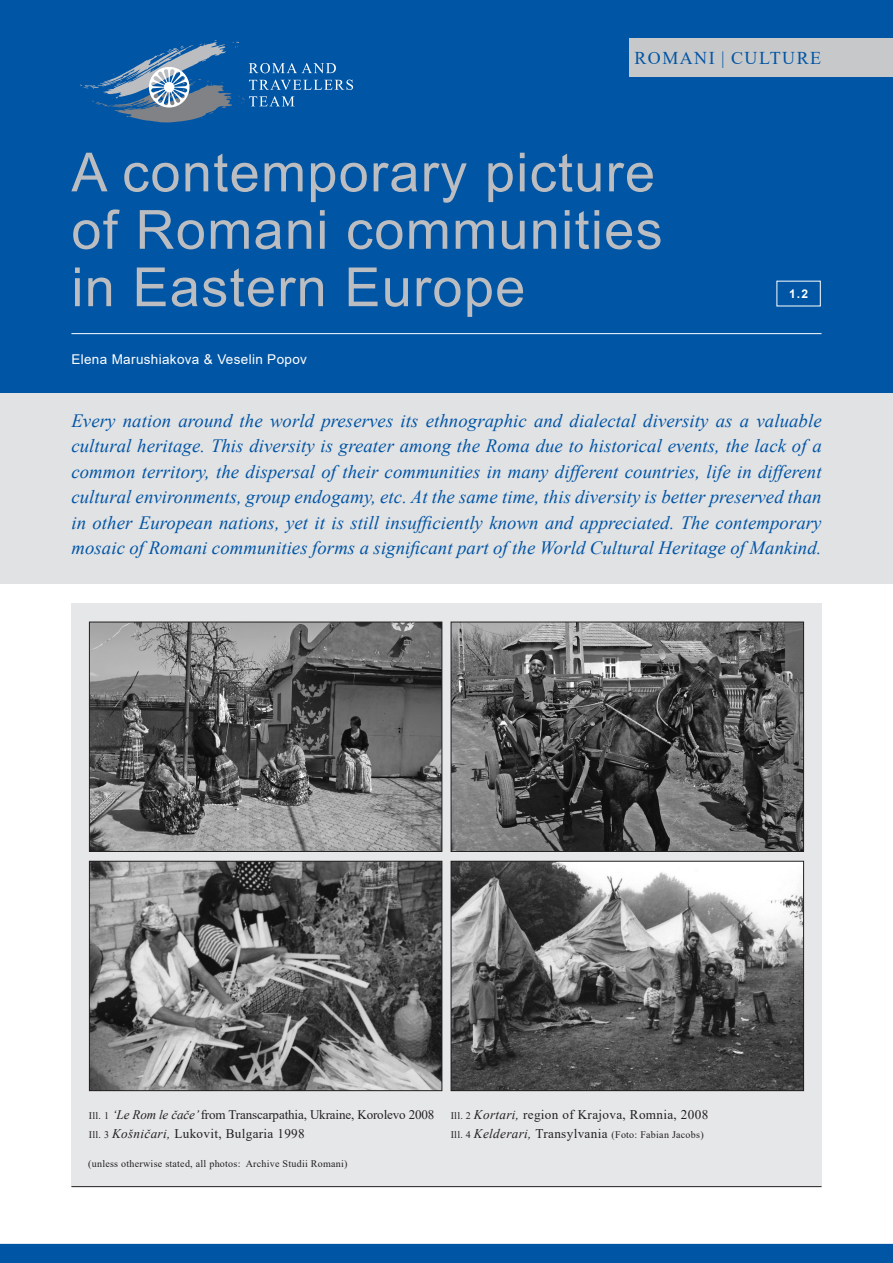
<style>
.page{position:relative;width:893px;height:1263px;background:#fff}
.page>*{position:absolute;margin:0;border:0;box-sizing:border-box;transform-origin:0 0}
.t1{font:54px "Arial";letter-spacing:.025em;color:#bcbdc0}
.t2{font:italic 18.75px/25.5px "Times New Roman";letter-spacing:.005em;color:#0155a5;text-align:justify}
.t3{font:18px "Times New Roman";letter-spacing:.08em;color:#0155a5}
.t4{font:13.5px "Arial";letter-spacing:.025em;color:#fff}
.t5{font:13.2px "Times New Roman";letter-spacing:.025em;color:#231f20}
.t6{font:13.05px "Times New Roman";letter-spacing:-.01em;color:#231f20}
.t7{font:700 12px "Arial";color:#fff}
.t8{font:10.05px "Times New Roman";letter-spacing:.025em;color:#231f20}
.s1{font-size:10.05px}
.s2{font-style:italic}
.s3{font-style:italic;font-size:13.2px}
.s4{font-size:13.2px}
</style>
<div class="page">
<div style="left:0;top:366px;width:893px;height:218px;background:#e1e2e4"></div>
<div style="left:0;top:1244px;width:893px;height:19px;background:#0155a5"></div>
<div style="left:0;top:0;width:893px;height:392px;background:#0155a5"></div>
<hr style="left:71px;top:333px;width:750px;height:1px;background:#fff">
<div style="left:630px;top:38px;width:263px;height:39px;background:#c7c8ca"></div>
<div style="left:71px;top:603px;width:750px;height:583px;background:#e6e7e9"></div>
<img style="left:91px;top:624px;width:349px;height:225px">
<div style="left:89px;top:622px;width:353px;height:229px;border:1px solid #231f20"></div>
<img style="left:91px;top:863px;width:349px;height:226px">
<div style="left:89px;top:861px;width:353px;height:230px;border:1px solid #231f20"></div>
<img style="left:453px;top:624px;width:349px;height:225px">
<div style="left:451px;top:622px;width:353px;height:229px;border:1px solid #231f20"></div>
<img style="left:453px;top:863px;width:349px;height:226px">
<div style="left:451px;top:861px;width:353px;height:230px;border:1px solid #231f20"></div>
<hr style="left:71px;top:1186px;width:750px;height:1px;background:#231f20">
<svg style="left:80px;top:40px;width:273px;height:83px"></svg>
<p class="t3" style="left:634px;top:45px;width:188px">ROMANI | CULTURE</p>
<p class="t1" style="left:71px;top:135px;width:585px">A contemporary picture</p>
<p class="t1" style="left:71px;top:193px;width:593px">of Romani communities</p>
<p class="t1" style="left:71px;top:250px;width:455px">in Eastern Europe</p>
<p class="t4" style="left:71px;top:350px;width:237px">Elena Marushiakova &amp; Veselin Popov</p>
<p class="t7" style="left:789px;top:285px;width:21px">1.2</p>
<p class="t2" style="left:71px;top:407px;width:752px">Every nation around the world preserves its ethnographic and dialectal diversity as a valuable cultural heritage. This diversity is greater among the Roma due to historical events, the lack of a common territory, the dispersal of their communities in many different countries, life in different cultural environments, group endogamy, etc. At the same time, this diversity is better preserved than in other European nations, yet it is still insufficiently known and appreciated. The contemporary mosaic of Romani communities forms a significant part of the World Cultural Heritage of Mankind.</p>
<p class="t6" style="left:89px;top:1105px;width:347px"><span class="s1">Ill. 1</span> <span class="s2">‘Le Rom le čače’</span> from Transcarpathia, Ukraine, Korolevo 2008</p>
<p class="t5" style="left:89px;top:1124px;width:218px"><span class="s1">Ill. 3</span> <span class="s2">Košničari,</span> Lukovit, Bulgaria 1998</p>
<p class="t8" style="left:88px;top:1157px;width:261px">(unless otherwise stated, all photos: Archive Studii Romani)</p>
<p class="t5" style="left:451px;top:1105px;width:259px"><span class="s1">Ill. 2</span> <span class="s2">Kortari,</span> region of Krajova, Romnia, 2008</p>
<p class="t8" style="left:451px;top:1127px;width:254px">Ill. 4 <span class="s3">Kelderari,</span> <span class="s4">Transylvania</span> (Foto: Fabian Jacobs)</p>
</div>
